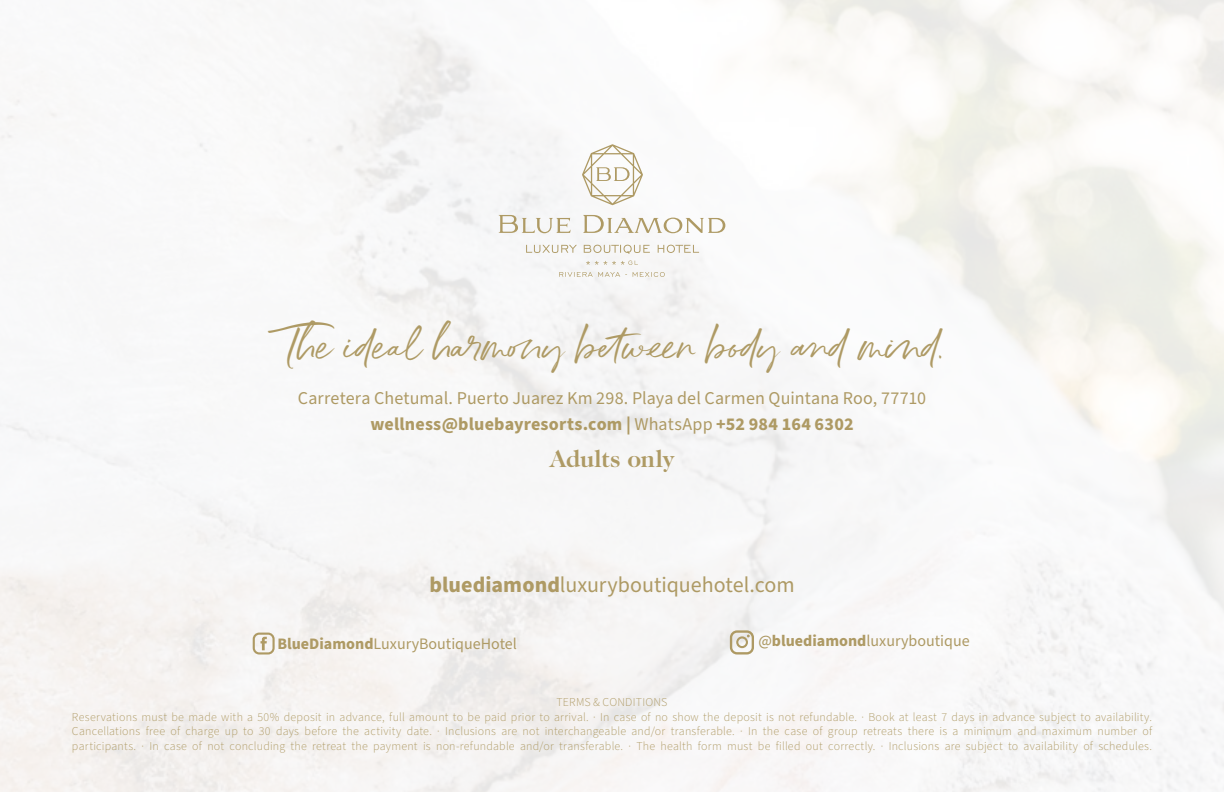
<style>
.page{position:relative;width:1224px;height:792px;background:#fff}
.page>*{position:absolute;margin:0;border:0;box-sizing:border-box;transform-origin:0 0}
.t1{font:38px "Belluga Solid Wide";letter-spacing:-.025em;color:#ae9a64}
.t2{font:700 24px "Caslon 224 Std";letter-spacing:-.01em;color:#ae9a64}
.t3{font:22px "Source Sans Pro";color:#ae9a64}
.t4{font:18px/26px "Source Sans Pro";letter-spacing:.005em;color:#ae9a64;text-align:center}
.t5{font:16px "Source Sans Pro";color:#ae9a64}
.t6{font:300 12px/14.4px "Source Sans Pro";letter-spacing:.02em;color:#ae9a64;text-align:center}
.s1{font-weight:700}
</style>
<div class="page">
<svg style="left:499px;top:144px;width:226px;height:89px"></svg>
<svg style="left:559px;top:272px;width:106px;height:5px"></svg>
<svg style="left:526px;top:245px;width:173px;height:9px"></svg>
<svg style="left:586px;top:261px;width:52px;height:4px"></svg>
<svg style="left:730px;top:630px;width:24px;height:25px"></svg>
<svg style="left:253px;top:633px;width:22px;height:22px"></svg>
<h1 class="t1" style="left:280px;top:323px;width:665px">The ideal harmony between body and mind.</h1>
<h3 class="t4" style="left:298px;top:386px;width:630px">Carretera Chetumal. Puerto Juarez Km 298. Playa del Carmen Quintana Roo, 77710 <span class="s1">wellness@bluebayresorts.com |</span> WhatsApp <span class="s1">+52 984 164 6302</span></h3>
<h2 class="t2" style="left:549px;top:444px;width:127px">Adults only</h2>
<h3 class="t3" style="left:429px;top:570px;width:367px"><span class="s1">bluediamond</span>luxuryboutiquehotel.com</h3>
<h3 class="t5" style="left:277px;top:633px;width:241px"><span class="s1">BlueDiamond</span>LuxuryBoutiqueHotel</h3>
<h3 class="t5" style="left:758px;top:630px;width:213px">@<span class="s1">bluediamond</span>luxuryboutique</h3>
<p class="t6" style="left:72px;top:696px;width:1082px">TERMS &amp; CONDITIONS<br>Reservations must be made with a 50% deposit in advance, full amount to be paid prior to arrival. · In case of no show the deposit is not refundable. · Book at least 7 days in advance subject to availability.<br>Cancellations free of charge up to 30 days before the activity date. · Inclusions are not interchangeable and/or transferable. · In the case of group retreats there is a minimum and maximum number of participants. · In case of not concluding the retreat the payment is non-refundable and/or transferable. · The health form must be filled out correctly. · Inclusions are subject to availability of schedules.</p>
</div>
